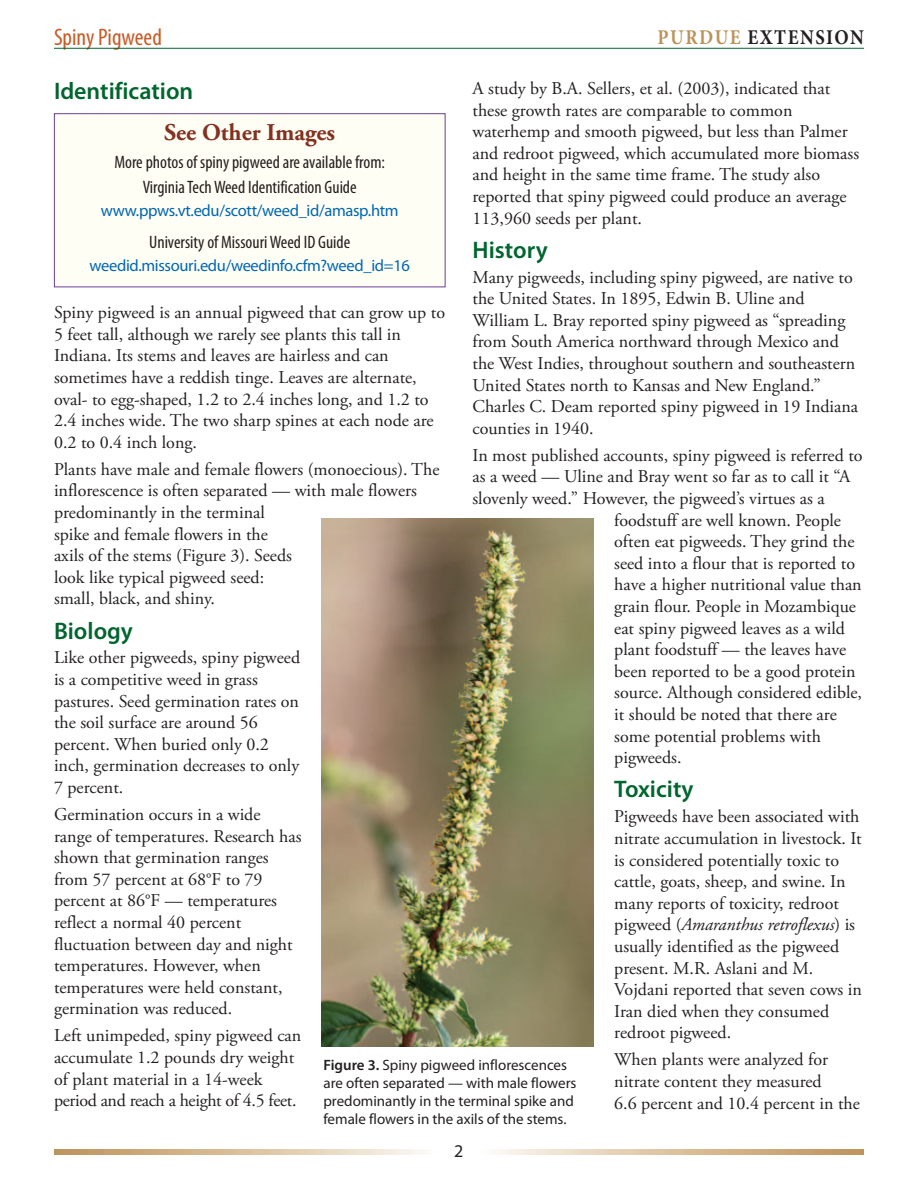
<style>
.page{position:relative;width:918px;height:1188px;background:#fff}
.page>*{position:absolute;margin:0;border:0;box-sizing:border-box;transform-origin:0 0}
.t1{font:600 24px "Myriad Pro";color:#00652e}
.t2{font:700 24px "Adobe Garamond Pro";color:#833121}
.t3{font:condensed 24px "Myriad Pro";color:#c85b26}
.t4{font:700 21px "Minion Pro";letter-spacing:.08em;color:#231f20;scale:.89 1}
.t5{font:18px/21.6px "Adobe Garamond Pro";color:#231f20}
.t6{font:condensed 18px/24.9px "Myriad Pro";color:#231f20;text-align:center}
.t7{font:18px "Myriad Pro";color:#231f20}
.t8{font:16.5px "Myriad Pro";letter-spacing:-.02em;color:#0166b3}
.t9{font:15px/18px "Myriad Pro";color:#231f20}
.s1{color:#bb935a}
.s2{font-style:italic}
.s3{font-weight:600}
</style>
<div class="page">
<svg style="left:54px;top:1150px;width:370px;height:5px;background:#dac2a0"></svg>
<svg style="left:495px;top:1150px;width:369px;height:5px;background:#dbc2a0"></svg>
<hr style="left:54px;top:48px;width:810px;height:1px;background:#00652e">
<div style="left:54px;top:113px;width:392px;height:174px;background:#fffef4;border:1px solid #6b3e98"></div>
<img style="left:322px;top:518px;width:272px;height:529px">
<h1 class="t3" style="left:54px;top:24px;width:109px">Spiny Pigweed</h1>
<p class="t4" style="left:658px;top:23px;width:233px"><span class="s1">PURDUE</span> EXTENSION</p>
<p class="t5" style="left:472px;top:78px;width:388px">A study by B.A. Sellers, et al. (2003), indicated that these growth rates are comparable to common waterhemp and smooth pigweed, but less than Palmer and redroot pigweed, which accumulated more biomass and height in the same time frame. The study also reported that spiny pigweed could produce an average 113,960 seeds per plant.</p>
<h1 class="t1" style="left:472px;top:237px;width:77px">History</h1>
<p class="t5" style="left:472px;top:267px;width:387px">Many pigweeds, including spiny pigweed, are native to the United States. In 1895, Edwin B. Uline and William L. Bray reported spiny pigweed as “spreading from South America northward through Mexico and the West Indies, throughout southern and southeastern United States north to Kansas and New England.” Charles C. Deam reported spiny pigweed in 19 Indiana counties in 1940.</p>
<p class="t5" style="left:472px;top:445px;width:392px">In most published accounts, spiny pigweed is referred to</p>
<p class="t5" style="left:472px;top:467px;width:379px">as a weed — Uline and Bray went so far as to call it “A</p>
<p class="t5" style="left:472px;top:488px;width:354px">slovenly weed.” However, the pigweed’s virtues as a</p>
<p class="t5" style="left:614px;top:510px;width:228px">foodstuff are well known. People</p>
<p class="t5" style="left:614px;top:531px;width:242px">often eat pigweeds. They grind the</p>
<p class="t5" style="left:614px;top:553px;width:243px">seed into a flour that is reported to</p>
<p class="t5" style="left:614px;top:575px;width:249px">have a higher nutritional value than</p>
<p class="t5" style="left:614px;top:596px;width:243px">grain flour. People in Mozambique</p>
<p class="t5" style="left:614px;top:618px;width:232px">eat spiny pigweed leaves as a wild</p>
<p class="t5" style="left:614px;top:639px;width:233px">plant foodstuff — the leaves have</p>
<p class="t5" style="left:614px;top:661px;width:243px">been reported to be a good protein</p>
<p class="t5" style="left:614px;top:683px;width:249px">source. Although considered edible,</p>
<p class="t5" style="left:614px;top:704px;width:224px">it should be noted that there are</p>
<p class="t5" style="left:614px;top:726px;width:208px">some potential problems with</p>
<p class="t5" style="left:614px;top:747px;width:69px">pigweeds.</p>
<h1 class="t1" style="left:614px;top:776px;width:81px">Toxicity</h1>
<p class="t5" style="left:614px;top:806px;width:249px">Pigweeds have been associated with nitrate accumulation in livestock. It is considered potentially toxic to cattle, goats, sheep, and swine. In many reports of toxicity, redroot pigweed (<span class="s2">Amaranthus retroflexus</span>) is usually identified as the pigweed present. M.R. Aslani and M.<br>Vojdani reported that seven cows in<br>Iran died when they consumed redroot pigweed.</p>
<p class="t5" style="left:614px;top:1049px;width:247px">When plants were analyzed for nitrate content they measured<br>6.6 percent and 10.4 percent in the</p>
<h1 class="t1" style="left:54px;top:78px;width:141px">Identification</h1>
<h1 class="t2" style="left:164px;top:118px;width:172px">See Other Images</h1>
<p class="t6" style="left:114px;top:150px;width:272px">More photos of spiny pigweed are available from:<br>Virginia Tech Weed Identification Guide</p>
<p class="t8" style="left:101px;top:202px;width:299px">www.ppws.vt.edu/scott/weed_id/amasp.htm</p>
<p class="t6" style="left:149px;top:230px;width:203px">University of Missouri Weed ID Guide</p>
<p class="t8" style="left:90px;top:256px;width:322px">weedid.missouri.edu/weedinfo.cfm?weed_id=16</p>
<p class="t5" style="left:54px;top:302px;width:393px">Spiny pigweed is an annual pigweed that can grow up to 5 feet tall, although we rarely see plants this tall in Indiana. Its stems and leaves are hairless and can sometimes have a reddish tinge. Leaves are alternate, oval- to egg-shaped, 1.2 to 2.4 inches long, and 1.2 to 2.4 inches wide. The two sharp spines at each node are 0.2 to 0.4 inch long.</p>
<p class="t5" style="left:54px;top:459px;width:387px">Plants have male and female flowers (monoecious). The inflorescence is often separated — with male flowers predominantly in the terminal<br>spike and female flowers in the<br>axils of the stems (Figure 3). Seeds<br>look like typical pigweed seed:<br>small, black, and shiny.</p>
<h1 class="t1" style="left:54px;top:617px;width:80px">Biology</h1>
<p class="t5" style="left:54px;top:648px;width:248px">Like other pigweeds, spiny pigweed is a competitive weed in grass pastures. Seed germination rates on the soil surface are around 56 percent. When buried only 0.2 inch, germination decreases to only<br>7 percent.</p>
<p class="t5" style="left:54px;top:804px;width:249px">Germination occurs in a wide range of temperatures. Research has shown that germination ranges from 57 percent at 68°F to 79 percent at 86°F — temperatures reflect a normal 40 percent fluctuation between day and night temperatures. However, when temperatures were held constant, germination was reduced.</p>
<p class="t5" style="left:54px;top:1026px;width:249px">Left unimpeded, spiny pigweed can accumulate 1.2 pounds dry weight of plant material in a 14-week period and reach a height of 4.5 feet.</p>
<p class="t9" style="left:323px;top:1056px;width:255px"><span class="s3">Figure 3.</span> Spiny pigweed inflorescences are often separated — with male flowers predominantly in the terminal spike and female flowers in the axils of the stems.</p>
<p class="t7" style="left:454px;top:1141px;width:11px">2</p>
</div>
